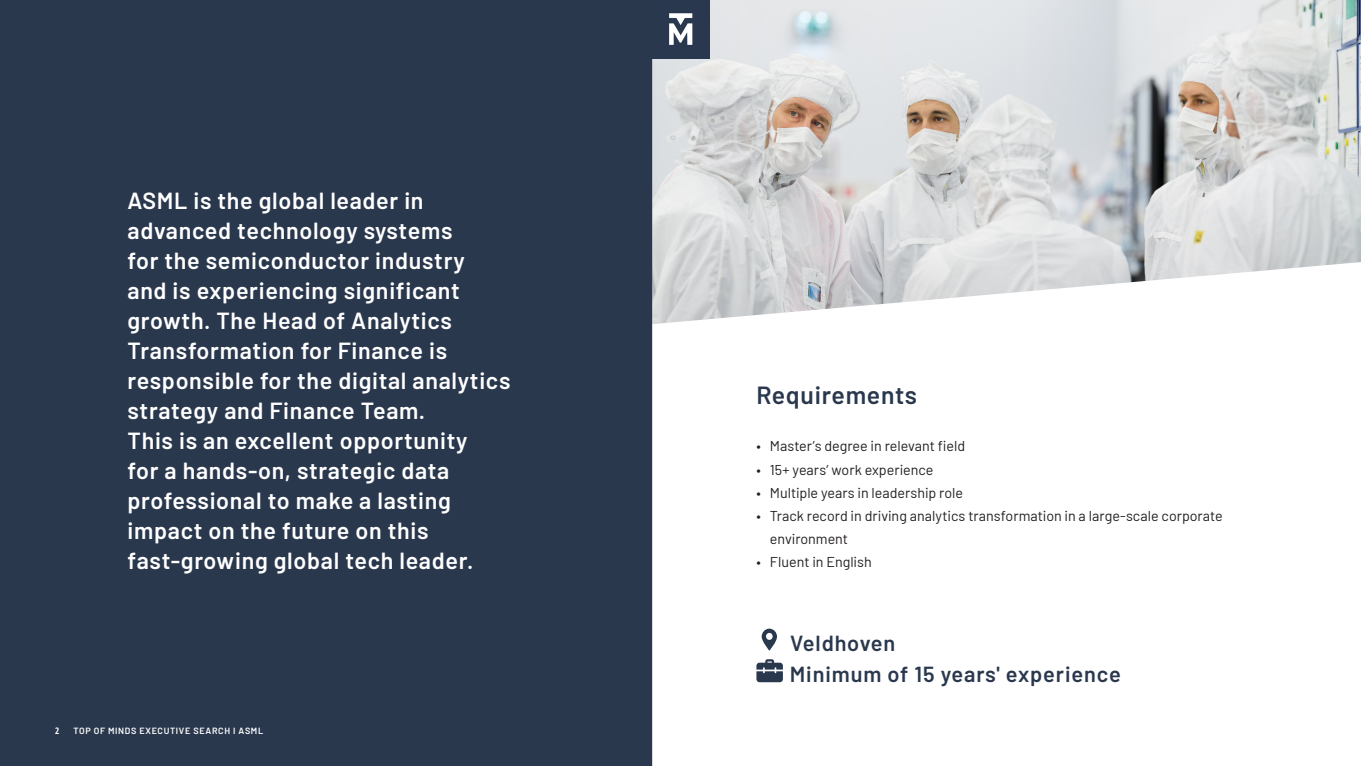
<style>
.page{position:relative;width:1361px;height:766px;background:#fff}
.page>*{position:absolute;margin:0;border:0;box-sizing:border-box;transform-origin:0 0}
.t1{font:600 24.75px "Barlow";letter-spacing:.03em;color:#2a384e}
.t2{font:600 23.25px/30px "Barlow";letter-spacing:.03em;color:#fff}
.t3{font:600 21.75px/31.5px "Barlow";letter-spacing:.04em;color:#2a384e}
.t4{font:14.25px/23.2px "Barlow";color:#231f20}
.t5{font:600 9px "Barlow";letter-spacing:.07em;color:#fff}
.t6{font:700 condensed 9px "Open Sans";color:#fff}
</style>
<div class="page">
<img style="left:652px;top:0;width:708px;height:262px">
<svg style="left:652px;top:262px;width:709px;height:503px"></svg>
<div style="left:0;top:0;width:652px;height:765px;background:#2a384e"></div>
<img style="left:652px;top:0;width:57px;height:58px">
<svg style="left:761px;top:628px;width:16px;height:22px"></svg>
<svg style="left:756px;top:659px;width:27px;height:23px"></svg>
<p class="t2" style="left:127px;top:183px;width:384px">ASML is the global leader in advanced technology systems<br>for the semiconductor industry<br>and is experiencing significant growth. The Head of Analytics<br>Transformation for Finance is responsible for the digital analytics strategy and Finance Team.<br>This is an excellent opportunity<br>for a hands-on, strategic data professional to make a lasting impact on the future on this fast-growing global tech leader.</p>
<p class="t6" style="left:55px;top:724px;width:6px">2</p>
<p class="t5" style="left:73px;top:724px;width:191px">TOP OF MINDS EXECUTIVE SEARCH I ASML</p>
<p class="t1" style="left:756px;top:377px;width:162px">Requirements</p>
<p class="t4" style="left:756px;top:433px;width:210px">• Master’s degree in relevant field</p>
<p class="t4" style="left:756px;top:456px;width:178px">• 15+ years’ work experience</p>
<p class="t4" style="left:756px;top:479px;width:208px">• Multiple years in leadership role</p>
<p class="t4" style="left:770px;top:503px;width:454px;text-indent:-13px">• Track record in driving analytics transformation in a large-scale corporate environment</p>
<p class="t4" style="left:756px;top:549px;width:117px">• Fluent in English</p>
<p class="t3" style="left:790px;top:625px;width:332px">Veldhoven<br>Minimum of 15 years' experience</p>
</div>
